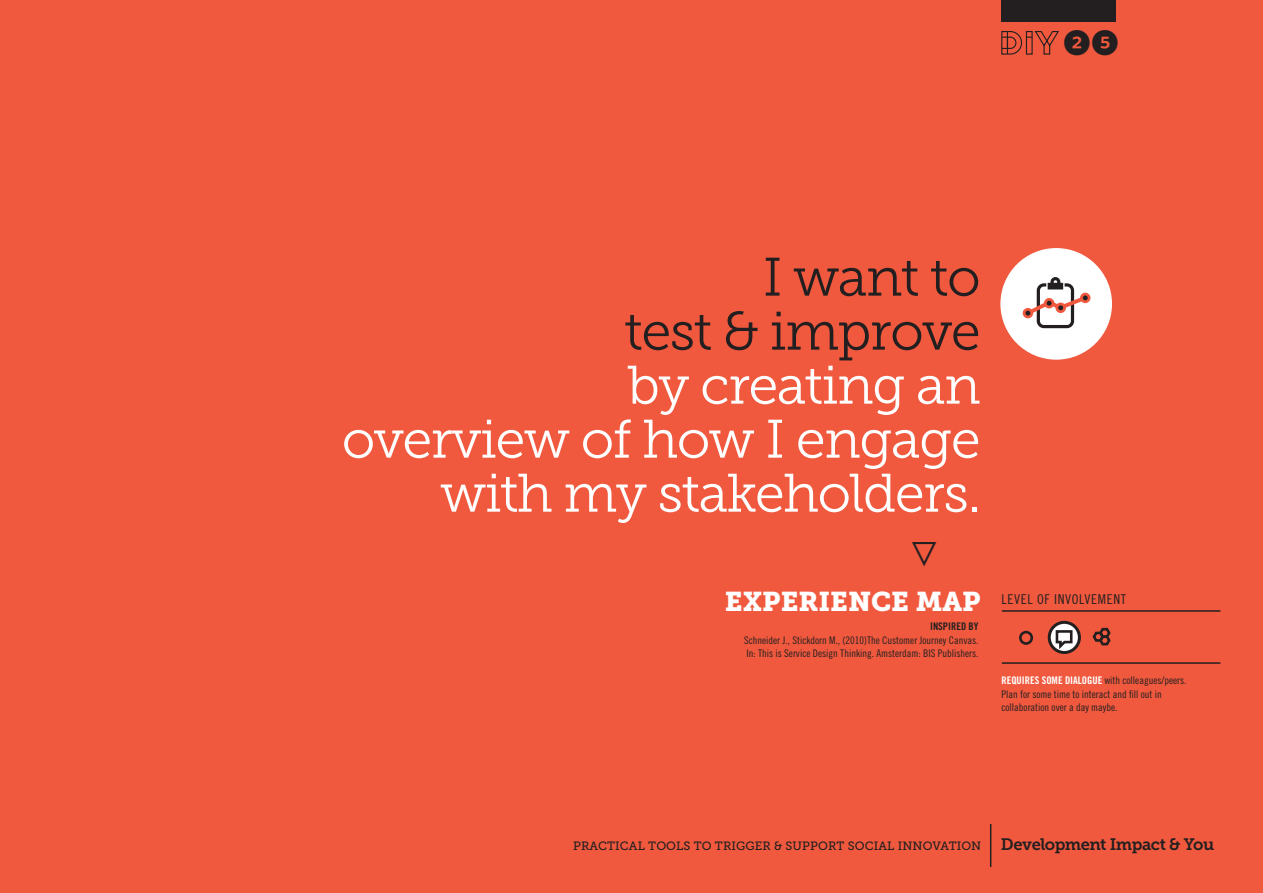
<style>
.page{position:relative;width:1263px;height:893px;background:#f0593e}
.page>*{position:absolute;margin:0;border:0;box-sizing:border-box;transform-origin:0 0}
.t1{font:54px/54px "Museo Slab 300";letter-spacing:-.025em;color:#fff;text-align:right}
.t2{font:54px "Museo Slab 300";letter-spacing:-.025em;color:#231f20}
.t3{font:700 36px "Klavika Arrows";color:#231f20}
.t4{font:27px "Museo Slab 900";color:#fff}
.t5{font:27px "Whitney Index Black Round Bd";color:#231f20}
.t6{font:13.5px "Trade Gothic Cond Eighteen";letter-spacing:.05em;color:#231f20}
.t7{font:12px "Museo Slab 500";letter-spacing:.01em;color:#231f20}
.t8{font:10.5px "Trade Gothic Cond Eighteen";color:#231f20}
.t9{font:10.5px "Trade Gothic Bold Cond Twenty";color:#231f20}
.s1{font-family:"Trade Gothic Bold Cond Twenty";color:#fff}
.s2{font-family:"Museo Slab 700";font-size:16.5px}
</style>
<div class="page">
<div style="left:1001px;top:0;width:115px;height:21px;background:#231f20"></div>
<svg style="left:1001px;top:31px;width:58px;height:24px"></svg>
<hr style="left:990px;top:825px;width:1px;height:41px;background:#231f20">
<hr style="left:1002px;top:610px;width:218px;height:2px;background:#231f20">
<hr style="left:1002px;top:662px;width:218px;height:2px;background:#231f20">
<svg style="left:1049px;top:622px;width:30px;height:30px"></svg>
<div style="left:1048px;top:621px;width:33px;height:33px;border:3px solid #231f20;border-radius:50%"></div>
<div style="left:1019px;top:631px;width:14px;height:14px;border:3px solid #231f20;border-radius:50%"></div>
<svg style="left:1054px;top:629px;width:20px;height:23px"></svg>
<svg style="left:1092px;top:627px;width:19px;height:19px"></svg>
<div style="left:1000px;top:248px;width:112px;height:112px;background:#fff;border-radius:50%"></div>
<svg style="left:1022px;top:277px;width:69px;height:51px"></svg>
<div style="left:1024px;top:309px;width:8px;height:8px;background:#231f20;border-radius:50%"></div>
<div style="left:1023px;top:308px;width:10px;height:10px;border:3px solid #f0593e;border-radius:50%"></div>
<div style="left:1045px;top:299px;width:8px;height:8px;background:#231f20;border-radius:50%"></div>
<div style="left:1044px;top:298px;width:10px;height:10px;border:3px solid #f0593e;border-radius:50%"></div>
<div style="left:1057px;top:304px;width:7px;height:8px;background:#231f20;border-radius:50%"></div>
<div style="left:1055px;top:303px;width:11px;height:10px;border:3px solid #f0593e;border-radius:50%"></div>
<div style="left:1081px;top:294px;width:8px;height:8px;background:#231f20;border-radius:50%"></div>
<div style="left:1080px;top:293px;width:10px;height:10px;border:3px solid #f0593e;border-radius:50%"></div>
<p class="t5" style="left:1063px;top:30px;width:56px">25</p>
<p class="t2" style="left:763px;top:248px;width:219px">I want to</p>
<p class="t2" style="left:624px;top:302px;width:358px">test &amp; improve</p>
<p class="t1" style="left:628px;top:358px;width:354px">by creating an</p>
<p class="t1" style="left:342px;top:412px;width:640px">overview of how I engage with my stakeholders.</p>
<p class="t3" style="left:910px;top:541px;width:29px">}</p>
<p class="t4" style="left:725px;top:586px;width:257px">EXPERIENCE MAP</p>
<p class="t9" style="left:930px;top:620px;width:50px">INSPIRED BY</p>
<p class="t8" style="left:744px;top:634px;width:236px">Schneider J., Stickdorn M., (2010)The Customer Journey Canvas.</p>
<p class="t8" style="left:746px;top:647px;width:234px">In: This is Service Design Thinking. Amsterdam: BIS Publishers.</p>
<p class="t6" style="left:1001px;top:591px;width:126px">LEVEL OF INVOLVEMENT</p>
<p class="t8" style="left:1001px;top:674px;width:187px"><span class="s1">REQUIRES SOME DIALOGUE</span> with colleagues/peers.</p>
<p class="t8" style="left:1001px;top:688px;width:162px">Plan for some time to interact and fill out in</p>
<p class="t8" style="left:1001px;top:701px;width:118px">collaboration over a day maybe.</p>
<p class="t7" style="left:573px;top:839px;width:643px">PRACTICAL TOOLS TO TRIGGER &amp; SUPPORT SOCIAL INNOVATION <span class="s2">Development Impact &amp; You</span></p>
</div>
